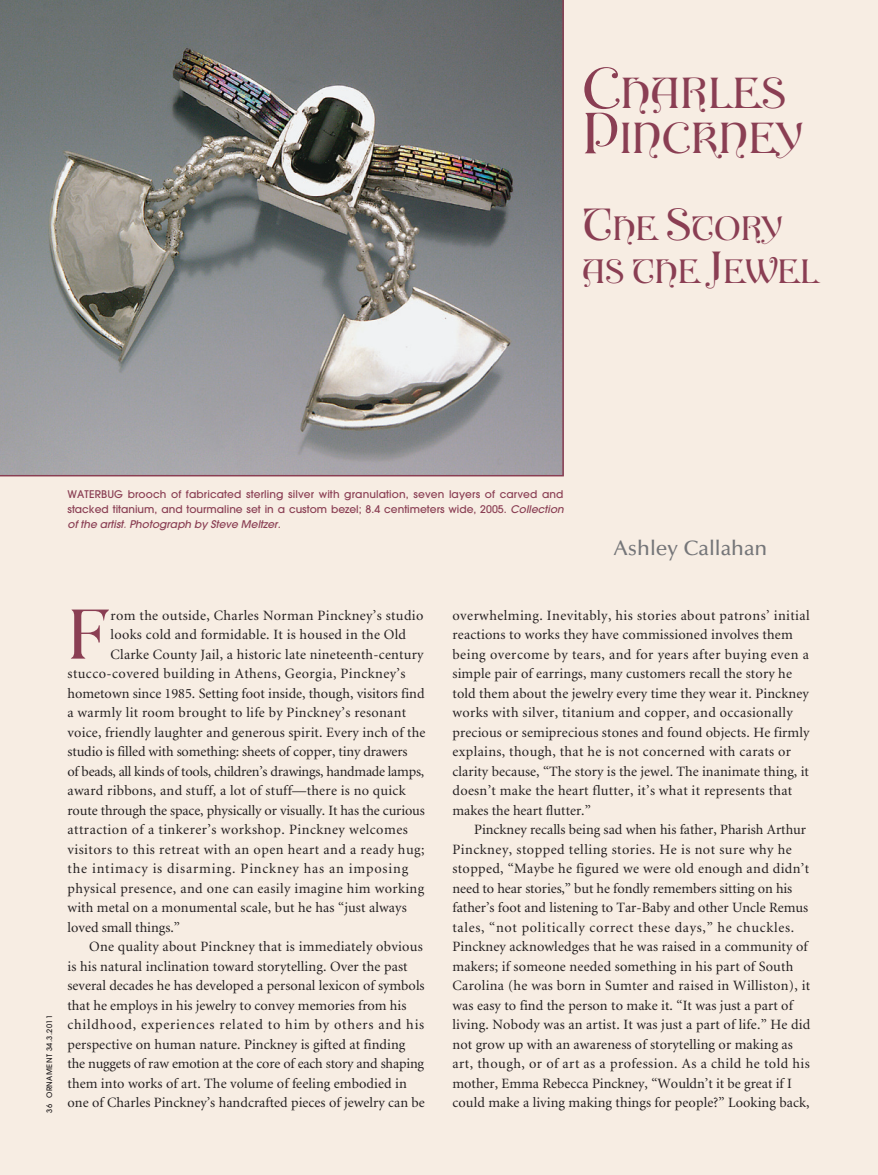
<style>
.page{position:relative;width:878px;height:1175px;background:#fff}
.page>*{position:absolute;margin:0;border:0;box-sizing:border-box;transform-origin:0 0}
.Features_Body{font:65.55px "Rene Louis";color:#8a3e53}
.Features_Body-2{font:40.5px/45px "Rene Louis";color:#8a3e53}
.Features_Body-3{font:31.5px "Rene Louis";color:#8a3e53}
.Features_Body-4{font:500 21px "Optima";color:#757679}
.Features_Body-5{font:14.25px/19.5px "Minion";letter-spacing:.01em;color:#231f20}
.Features_Body-6{font:14.25px "Minion";letter-spacing:-.01em;color:#231f20}
.Features_Body-7{font:14.25px "Minion";letter-spacing:.035em;color:#231f20}
.Features_Body-8{font:14.25px "Minion";letter-spacing:-.02em;color:#231f20}
.Features_Body-9{font:14.25px "Minion";letter-spacing:.03em;color:#231f20}
.Features_Body-10{font:14.25px "Minion";letter-spacing:.055em;color:#231f20}
.Captions{font:500 10.5px/15px "Avant Garde";color:#8a3e53;text-align:justify}
.t1{font:500 7.5px "Avant Garde";letter-spacing:.055em;color:#231f20}
.s1{font-size:54px}
.s2{font-size:42px}
.s3{font-style:italic}
.s4{font-weight:400;font-style:italic}
</style>
<div class="page">
<div style="left:0;top:0;width:878px;height:1174px;background:#f7ede3"></div>
<svg style="left:0;top:0;width:564px;height:476px;background:#878888"></svg>
<p class="Features_Body-2" style="left:582px;top:69px;width:222px"><span class="s1">C</span>HARLES<br><span class="s1">P</span>INCKNEY</p>
<p class="Features_Body-3" style="left:582px;top:209px;width:201px"><span class="s2">T</span>HE <span class="s2">S</span>TORY</p>
<p class="Features_Body-3" style="left:582px;top:251px;width:238px">AS THE <span class="s2">J</span>EWEL</p>
<p class="Captions" style="left:68px;top:486px;width:498px">WATERBUG brooch of fabricated sterling silver with granulation, seven layers of carved and stacked titanium, and tourmaline set in a custom bezel; 8.4 centimeters wide, 2005. <span class="s3">Collection of the artist</span><span class="s4">.</span> <span class="s3">Photograph by Steve Meltzer.</span></p>
<p class="Features_Body-4" style="left:614px;top:536px;width:155px">Ashley Callahan</p>
<p class="t1" style="left:45px;top:1112px;width:99px;rotate:-90deg">36 ORNAMENT 34.3.2011</p>
<p class="Features_Body" style="left:68px;top:594px;width:41px">F</p>
<p class="Features_Body-5" style="left:111px;top:606px;width:314px">rom the outside, Charles Norman Pinckney’s studio</p>
<p class="Features_Body-5" style="left:111px;top:625px;width:297px">looks cold and formidable. It is housed in the Old</p>
<p class="Features_Body-5" style="left:111px;top:645px;width:314px">Clarke County Jail, a historic late nineteenth-century</p>
<p class="Features_Body-9" style="left:68px;top:666px;width:339px">stucco-covered building in Athens, Georgia, Pinckney’s</p>
<p class="Features_Body-5" style="left:68px;top:684px;width:358px">hometown since 1985. Setting foot inside, though, visitors find</p>
<p class="Features_Body-5" style="left:68px;top:703px;width:340px">a warmly lit room brought to life by Pinckney’s resonant</p>
<p class="Features_Body-5" style="left:68px;top:723px;width:359px">voice, friendly laughter and generous spirit. Every inch of the</p>
<p class="Features_Body-6" style="left:68px;top:744px;width:341px">studio is filled with something: sheets of copper, tiny drawers</p>
<p class="Features_Body-8" style="left:68px;top:764px;width:358px">of beads, all kinds of tools, children’s drawings, handmade lamps,</p>
<p class="Features_Body-5" style="left:68px;top:781px;width:339px">award ribbons, and stuff, a lot of stuff—there is no quick</p>
<p class="Features_Body-6" style="left:68px;top:803px;width:359px">route through the space, physically or visually. It has the curious</p>
<p class="Features_Body-7" style="left:68px;top:822px;width:342px">attraction of a tinkerer’s workshop. Pinckney welcomes</p>
<p class="Features_Body-7" style="left:68px;top:842px;width:358px">visitors to this retreat with an open heart and a ready hug;</p>
<p class="Features_Body-10" style="left:68px;top:861px;width:342px">the intimacy is disarming. Pinckney has an imposing</p>
<p class="Features_Body-5" style="left:68px;top:879px;width:358px">physical presence, and one can easily imagine him working</p>
<p class="Features_Body-5" style="left:68px;top:898px;width:341px">with metal on a monumental scale, but he has “just always</p>
<p class="Features_Body-5" style="left:68px;top:918px;width:114px">loved small things.”</p>
<p class="Features_Body-5" style="left:68px;top:937px;width:359px;text-indent:22px">One quality about Pinckney that is immediately obvious is his natural inclination toward storytelling. Over the past several decades he has developed a personal lexicon of symbols that he employs in his jewelry to convey memories from his childhood, experiences related to him by others and his perspective on human nature. Pinckney is gifted at finding the nuggets of raw emotion at the core of each story and shaping them into works of art. The volume of feeling embodied in one of Charles Pinckney’s handcrafted pieces of jewelry can be</p>
<p class="Features_Body-5" style="left:452px;top:606px;width:359px">overwhelming. Inevitably, his stories about patrons’ initial reactions to works they have commissioned involves them being overcome by tears, and for years after buying even a simple pair of earrings, many customers recall the story he told them about the jewelry every time they wear it. Pinckney works with silver, titanium and copper, and occasionally precious or semiprecious stones and found objects. He firmly explains, though, that he is not concerned with carats or clarity because, “The story is the jewel. The inanimate thing, it doesn’t make the heart flutter, it’s what it represents that makes the heart flutter.”</p>
<p class="Features_Body-5" style="left:452px;top:820px;width:359px;text-indent:22px">Pinckney recalls being sad when his father, Pharish Arthur Pinckney, stopped telling stories. He is not sure why he stopped, “Maybe he figured we were old enough and didn’t need to hear stories,” but he fondly remembers sitting on his father’s foot and listening to Tar-Baby and other Uncle Remus tales, “not politically correct these days,” he chuckles.<br>Pinckney acknowledges that he was raised in a community of makers; if someone needed something in his part of South Carolina (he was born in Sumter and raised in Williston), it was easy to find the person to make it. “It was just a part of living. Nobody was an artist. It was just a part of life.” He did not grow up with an awareness of storytelling or making as art, though, or of art as a profession. As a child he told his mother, Emma Rebecca Pinckney, “Wouldn’t it be great if I could make a living making things for people?” Looking back,</p>
</div>
